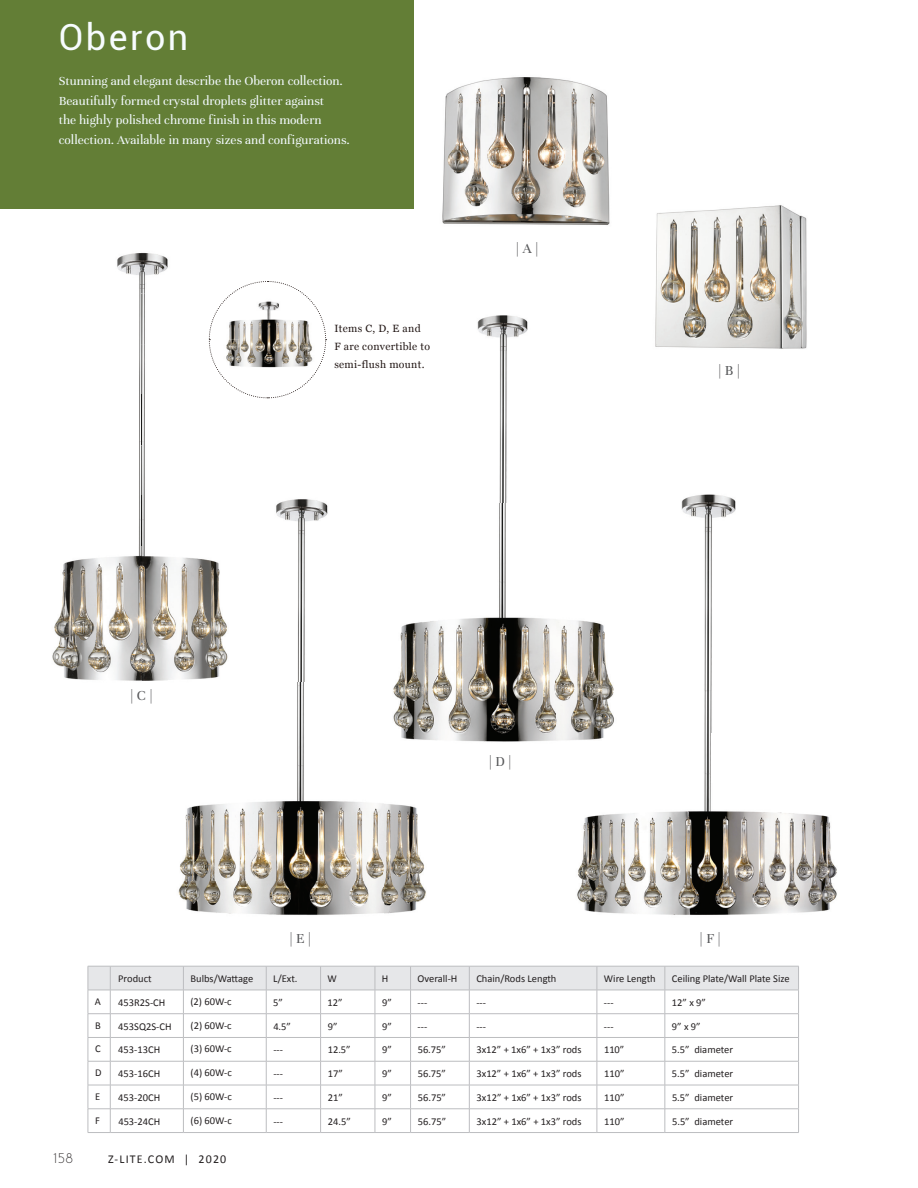
<style>
.page{position:relative;width:918px;height:1188px;background:#fff}
.page>*{position:absolute;margin:0;border:0;box-sizing:border-box;transform-origin:0 0}
.t1{font:36px "Roboto";letter-spacing:.07em;color:#f7fcfe}
.t2{font:15px "Unna";color:#57585a}
.t3{font:300 15px "Josefin Sans Std";color:#231f20}
.t4{font:13.5px/19.5px "Unna";color:#f3fafe}
.t5{font:12px "Calibri";letter-spacing:.1em;color:#231f20}
.t6{font:10.5px "Calibri";color:#231f20}
.t7{font:10.5px/18px "Vani";letter-spacing:.03em;color:#221715}
</style>
<div class="page">
<div style="left:0;top:0;width:413px;height:208px;background:#637e36"></div>
<img style="left:442px;top:77px;width:168px;height:148px">
<img style="left:655px;top:205px;width:152px;height:113px">
<img style="left:655px;top:318px;width:152px;height:31px">
<img style="left:117px;top:252px;width:51px;height:42px">
<img style="left:139px;top:294px;width:70px;height:50px">
<img style="left:139px;top:344px;width:6px;height:152px">
<img style="left:52px;top:496px;width:116px;height:185px">
<img style="left:477px;top:315px;width:51px;height:36px">
<img style="left:499px;top:351px;width:8px;height:152px">
<img style="left:438px;top:503px;width:133px;height:239px">
<img style="left:276px;top:499px;width:52px;height:184px">
<img style="left:297px;top:683px;width:7px;height:50px">
<img style="left:178px;top:733px;width:206px;height:182px">
<img style="left:384px;top:804px;width:42px;height:110px">
<img style="left:168px;top:557px;width:60px;height:123px">
<img style="left:367px;top:621px;width:71px;height:135px">
<img style="left:681px;top:494px;width:55px;height:240px">
<img style="left:577px;top:734px;width:260px;height:181px">
<img style="left:571px;top:620px;width:78px;height:136px">
<svg style="left:88px;top:966px;width:711px;height:167px"></svg>
<hr style="left:183px;top:1132px;width:83px;height:1px;background:#bcbdc0">
<svg style="left:209px;top:281px;width:118px;height:118px"></svg>
<h1 class="t1" style="left:59px;top:12px;width:131px">Oberon</h1>
<p class="t4" style="left:59px;top:72px;width:293px">Stunning and elegant describe the Oberon collection.<br>Beautifully formed crystal droplets glitter against<br>the highly polished chrome finish in this modern collection. Available in many sizes and configurations.</p>
<p class="t7" style="left:334px;top:320px;width:97px">Items C, D, E and<br>F are convertible to semi-flush mount.</p>
<h2 class="t2" style="left:516px;top:240px;width:24px">| A |</h2>
<h2 class="t2" style="left:130px;top:688px;width:24px">| C |</h2>
<h2 class="t2" style="left:289px;top:930px;width:24px">| E |</h2>
<h2 class="t2" style="left:489px;top:753px;width:24px">| D |</h2>
<h2 class="t2" style="left:718px;top:362px;width:24px">| B |</h2>
<h2 class="t2" style="left:700px;top:930px;width:23px">| F |</h2>
<p class="t6" style="left:118px;top:972px;width:35px">Product</p>
<p class="t6" style="left:190px;top:972px;width:64px">Bulbs/Wattage</p>
<p class="t6" style="left:273px;top:972px;width:26px">L/Ext.</p>
<p class="t6" style="left:328px;top:972px;width:11px">W</p>
<p class="t6" style="left:382px;top:972px;width:8px">H</p>
<p class="t6" style="left:418px;top:972px;width:41px">Overall-H</p>
<p class="t6" style="left:476px;top:972px;width:82px">Chain/Rods Length</p>
<p class="t6" style="left:604px;top:972px;width:53px">Wire Length</p>
<p class="t6" style="left:672px;top:972px;width:119px">Ceiling Plate/Wall Plate Size</p>
<p class="t6" style="left:95px;top:995px;width:8px">A</p>
<p class="t6" style="left:118px;top:996px;width:49px">453R2S-CH</p>
<p class="t6" style="left:190px;top:995px;width:43px">(2) 60W-c</p>
<p class="t6" style="left:273px;top:996px;width:11px">5”</p>
<p class="t6" style="left:328px;top:996px;width:17px">12”</p>
<p class="t6" style="left:382px;top:996px;width:11px">9”</p>
<p class="t6" style="left:418px;top:996px;width:11px">---</p>
<p class="t6" style="left:476px;top:996px;width:11px">---</p>
<p class="t6" style="left:604px;top:996px;width:11px">---</p>
<p class="t6" style="left:672px;top:996px;width:36px">12” x 9”</p>
<p class="t6" style="left:95px;top:1019px;width:7px">B</p>
<p class="t6" style="left:118px;top:1019px;width:55px">453SQ2S-CH</p>
<p class="t6" style="left:191px;top:1019px;width:43px">(2) 60W-c</p>
<p class="t6" style="left:273px;top:1019px;width:19px">4.5”</p>
<p class="t6" style="left:328px;top:1019px;width:11px">9”</p>
<p class="t6" style="left:382px;top:1019px;width:11px">9”</p>
<p class="t6" style="left:418px;top:1019px;width:11px">---</p>
<p class="t6" style="left:476px;top:1019px;width:11px">---</p>
<p class="t6" style="left:604px;top:1019px;width:11px">---</p>
<p class="t6" style="left:672px;top:1019px;width:30px">9” x 9”</p>
<p class="t6" style="left:95px;top:1042px;width:7px">C</p>
<p class="t6" style="left:118px;top:1043px;width:43px">453-13CH</p>
<p class="t6" style="left:191px;top:1042px;width:43px">(3) 60W-c</p>
<p class="t6" style="left:273px;top:1043px;width:11px">---</p>
<p class="t6" style="left:328px;top:1043px;width:25px">12.5”</p>
<p class="t6" style="left:382px;top:1043px;width:11px">9”</p>
<p class="t6" style="left:418px;top:1043px;width:30px">56.75”</p>
<p class="t6" style="left:476px;top:1043px;width:107px">3x12” + 1x6” + 1x3” rods</p>
<p class="t6" style="left:604px;top:1043px;width:22px">110”</p>
<p class="t6" style="left:672px;top:1043px;width:63px">5.5” diameter</p>
<p class="t6" style="left:95px;top:1066px;width:8px">D</p>
<p class="t6" style="left:118px;top:1067px;width:43px">453-16CH</p>
<p class="t6" style="left:191px;top:1066px;width:43px">(4) 60W-c</p>
<p class="t6" style="left:273px;top:1067px;width:11px">---</p>
<p class="t6" style="left:328px;top:1067px;width:17px">17”</p>
<p class="t6" style="left:382px;top:1067px;width:11px">9”</p>
<p class="t6" style="left:418px;top:1067px;width:30px">56.75”</p>
<p class="t6" style="left:476px;top:1067px;width:107px">3x12” + 1x6” + 1x3” rods</p>
<p class="t6" style="left:604px;top:1067px;width:22px">110”</p>
<p class="t6" style="left:672px;top:1067px;width:63px">5.5” diameter</p>
<p class="t6" style="left:95px;top:1090px;width:7px">E</p>
<p class="t6" style="left:118px;top:1091px;width:43px">453-20CH</p>
<p class="t6" style="left:191px;top:1090px;width:43px">(5) 60W-c</p>
<p class="t6" style="left:273px;top:1091px;width:11px">---</p>
<p class="t6" style="left:328px;top:1091px;width:17px">21”</p>
<p class="t6" style="left:382px;top:1091px;width:11px">9”</p>
<p class="t6" style="left:418px;top:1091px;width:30px">56.75”</p>
<p class="t6" style="left:476px;top:1091px;width:107px">3x12” + 1x6” + 1x3” rods</p>
<p class="t6" style="left:604px;top:1091px;width:22px">110”</p>
<p class="t6" style="left:672px;top:1091px;width:63px">5.5” diameter</p>
<p class="t6" style="left:95px;top:1114px;width:6px">F</p>
<p class="t6" style="left:118px;top:1114px;width:43px">453-24CH</p>
<p class="t6" style="left:191px;top:1114px;width:43px">(6) 60W-c</p>
<p class="t6" style="left:273px;top:1114px;width:11px">---</p>
<p class="t6" style="left:328px;top:1114px;width:25px">24.5”</p>
<p class="t6" style="left:382px;top:1114px;width:11px">9”</p>
<p class="t6" style="left:418px;top:1114px;width:30px">56.75”</p>
<p class="t6" style="left:477px;top:1114px;width:107px">3x12” + 1x6” + 1x3” rods</p>
<p class="t6" style="left:604px;top:1114px;width:22px">110”</p>
<p class="t6" style="left:672px;top:1114px;width:63px">5.5” diameter</p>
<h2 class="t3" style="left:53px;top:1148px;width:21px">158</h2>
<p class="t5" style="left:108px;top:1152px;width:120px">Z-LITE.COM | 2020</p>
</div>
